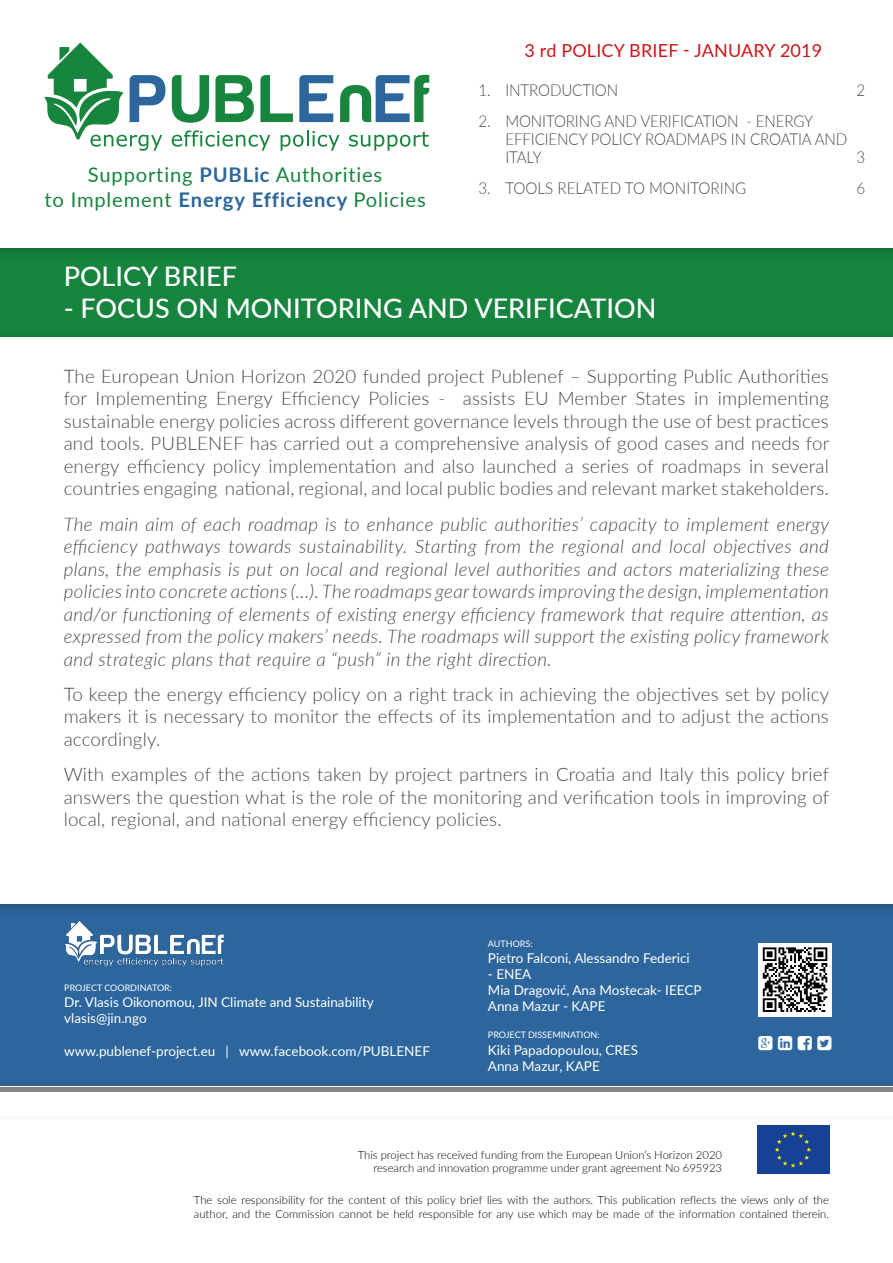
<style>
.page{position:relative;width:893px;height:1263px;background:#fff}
.page>*{position:absolute;margin:0;border:0;box-sizing:border-box;transform-origin:0 0}
.t1{font:500 27px "Lato";color:#fff}
.t2{font:20.25px/24.3px "Lato";letter-spacing:.04em;color:#16843e;text-align:center}
.t3{font:300 18.75px/22.5px "Lato";letter-spacing:.01em;color:#4a4a49;text-align:justify}
.t4{font:italic 300 18.75px/22.5px "Lato";letter-spacing:.02em;color:#4a4a49;text-align:justify}
.t5{font:18px "Lato";letter-spacing:.01em;color:#cd171a}
.t6{font:300 16.5px/18px "Lato";letter-spacing:-.01em;color:#4a4a49;scale:.92 1}
.t7{font:13.5px/16.2px "Lato";color:#fff}
.t8{font:300 11.25px/13.5px "Lato";color:#000}
.t9{font:9px "Lato";color:#fff}
.s1{font-weight:700;color:#2c669d}
</style>
<div class="page">
<div style="left:0;top:1078px;width:893px;height:16px;background:#000;opacity:.2"></div>
<svg style="left:172px;top:75px;width:37px;height:48px"></svg>
<svg style="left:215px;top:75px;width:39px;height:47px"></svg>
<svg style="left:260px;top:75px;width:33px;height:47px"></svg>
<svg style="left:299px;top:75px;width:34px;height:47px"></svg>
<svg style="left:340px;top:75px;width:89px;height:47px"></svg>
<svg style="left:44px;top:43px;width:121px;height:108px"></svg>
<svg style="left:172px;top:130px;width:98px;height:21px"></svg>
<svg style="left:281px;top:131px;width:59px;height:20px"></svg>
<svg style="left:349px;top:132px;width:80px;height:19px"></svg>
<div style="left:757px;top:1125px;width:72px;height:48px;background:#164194"></div>
<svg style="left:775px;top:1131px;width:36px;height:37px"></svg>
<div style="left:0;top:894px;width:893px;height:194px;background:#000;opacity:.2"></div>
<img style="left:55px;top:916px;width:178px;height:54px">
<div style="left:758px;top:943px;width:74px;height:73px;background:#fff"></div>
<svg style="left:763px;top:947px;width:64px;height:65px"></svg>
<div style="left:0;top:238px;width:893px;height:101px;background:#000;opacity:.2"></div>
<svg style="left:758px;top:1036px;width:34px;height:14px"></svg>
<svg style="left:798px;top:1036px;width:34px;height:14px"></svg>
<p class="t2" style="left:44px;top:162px;width:383px">Supporting <span class="s1">PUBLic</span> Authorities<br>to Implement <span class="s1">Energy Efficiency</span> Policies</p>
<p class="t5" style="left:525px;top:38px;width:299px">3 rd POLICY BRIEF - JANUARY 2019</p>
<p class="t6" style="left:478px;top:81px;width:153px">1. INTRODUCTION</p>
<p class="t6" style="left:856px;top:81px;width:11px">2</p>
<p class="t6" style="left:505px;top:112px;width:373px;text-indent:-27px">2. MONITORING AND VERIFICATION - ENERGY<br>EFFICIENCY POLICY ROADMAPS IN CROATIA AND<br>ITALY</p>
<p class="t6" style="left:856px;top:148px;width:11px">3</p>
<p class="t6" style="left:478px;top:178px;width:293px">3. TOOLS RELATED TO MONITORING</p>
<p class="t6" style="left:856px;top:178px;width:11px">6</p>
<h1 class="t1" style="left:64px;top:256px;width:175px">POLICY BRIEF</h1>
<h1 class="t1" style="left:64px;top:289px;width:594px">- FOCUS ON MONITORING AND VERIFICATION</h1>
<p class="t3" style="left:64px;top:364px;width:767px">The European Union Horizon 2020 funded project Publenef – Supporting Public Authorities for Implementing Energy Efficiency Policies - assists EU Member States in implementing sustainable energy policies across different governance levels through the use of best practices and tools. PUBLENEF has carried out a comprehensive analysis of good cases and needs for energy efficiency policy implementation and also launched a series of roadmaps in several countries engaging national, regional, and local public bodies and relevant market stakeholders.</p>
<p class="t4" style="left:64px;top:512px;width:767px">The main aim of each roadmap is to enhance public authorities’ capacity to implement energy efficiency pathways towards sustainability. Starting from the regional and local objectives and plans, the emphasis is put on local and regional level authorities and actors materializing these policies into concrete actions (…). The roadmaps gear towards improving the design, implementation and/or functioning of elements of existing energy efficiency framework that require attention, as expressed from the policy makers’ needs. The roadmaps will support the existing policy framework and strategic plans that require a “push” in the right direction.</p>
<p class="t3" style="left:64px;top:682px;width:767px">To keep the energy efficiency policy on a right track in achieving the objectives set by policy makers it is necessary to monitor the effects of its implementation and to adjust the actions accordingly.</p>
<p class="t3" style="left:64px;top:762px;width:767px">With examples of the actions taken by project partners in Croatia and Italy this policy brief answers the question what is the role of the monitoring and verification tools in improving of local, regional, and national energy efficiency policies.</p>
<p class="t9" style="left:64px;top:981px;width:109px">PROJECT COORDINATOR:</p>
<p class="t7" style="left:64px;top:993px;width:311px">Dr. Vlasis Oikonomou, JIN Climate and Sustainability vlasis@jin.ngo</p>
<p class="t7" style="left:64px;top:1042px;width:367px">www.publenef-project.eu | www.facebook.com/PUBLENEF</p>
<p class="t9" style="left:488px;top:937px;width:46px">AUTHORS:</p>
<p class="t7" style="left:488px;top:949px;width:203px">Pietro Falconi, Alessandro Federici</p>
<p class="t7" style="left:488px;top:965px;width:215px">- ENEA<br>Mia Dragović, Ana Mostecak- IEECP<br>Anna Mazur - KAPE</p>
<p class="t9" style="left:488px;top:1029px;width:113px">PROJECT DISSEMINATION:</p>
<p class="t7" style="left:488px;top:1041px;width:152px">Kiki Papadopoulou, CRES<br>Anna Mazur, KAPE</p>
<p class="t8" style="left:358px;top:1147px;width:366px;text-align:right">This project has received funding from the European Union’s Horizon 2020 research and innovation programme under grant agreement No 695923</p>
<p class="t8" style="left:194px;top:1193px;width:636px">The sole responsibility for the content of this policy brief lies with the authors. This publication reflects the views only of the author, and the Commission cannot be held responsible for any use which may be made of the information contained therein.</p>
</div>
